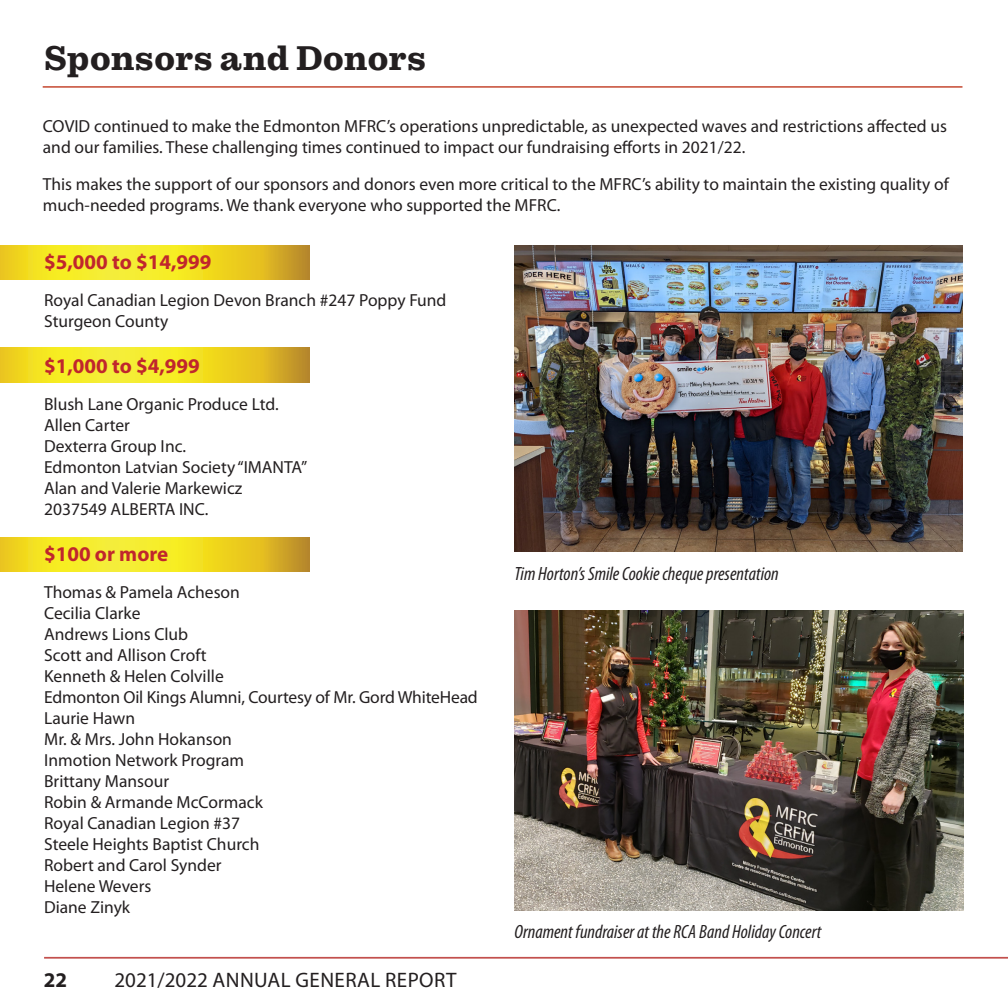
<style>
.page{position:relative;width:1008px;height:1008px;background:#fff}
.page>*{position:absolute;margin:0;border:0;box-sizing:border-box;transform-origin:0 0}
.t1{font:700 35px "Pulpo";letter-spacing:-.005em;color:#231f20}
.t2{font:700 21px "Myriad Pro";color:#c0262d}
.t3{font:21px "Myriad Pro";letter-spacing:.02em;color:#231f20}
.t4{font:700 21px "Myriad Pro";color:#231f20}
.t5{font:italic condensed 19.25px "Myriad Pro";color:#231f20}
.t6{font:17.5px/21px "Myriad Pro";color:#231f20}
</style>
<div class="page">
<svg style="left:0;top:245px;width:309px;height:35px;background:#ecd725"></svg>
<svg style="left:0;top:348px;width:309px;height:34px;background:#ecd725"></svg>
<svg style="left:0;top:537px;width:309px;height:35px;background:#ecd725"></svg>
<hr style="left:43px;top:86px;width:919px;height:2px;background:#cd624d">
<img style="left:514px;top:245px;width:448px;height:307px">
<img style="left:514px;top:610px;width:450px;height:300px">
<hr style="left:44px;top:957px;width:964px;height:2px;background:#c3504d">
<p class="t1" style="left:44px;top:38px;width:384px">Sponsors and Donors</p>
<p class="t6" style="left:43px;top:115px;width:906px">COVID continued to make the Edmonton MFRC’s operations unpredictable, as unexpected waves and restrictions affected us and our families. These challenging times continued to impact our fundraising efforts in 2021/22.</p>
<p class="t6" style="left:43px;top:173px;width:907px">This makes the support of our sponsors and donors even more critical to the MFRC’s ability to maintain the existing quality of much-needed programs. We thank everyone who supported the MFRC.</p>
<p class="t2" style="left:44px;top:248px;width:169px">$5,000 to $14,999</p>
<p class="t6" style="left:44px;top:289px;width:404px">Royal Canadian Legion Devon Branch #247 Poppy Fund</p>
<p class="t6" style="left:44px;top:310px;width:126px">Sturgeon County</p>
<p class="t2" style="left:44px;top:352px;width:157px">$1,000 to $4,999</p>
<p class="t6" style="left:44px;top:393px;width:236px">Blush Lane Organic Produce Ltd.</p>
<p class="t6" style="left:44px;top:414px;width:87px">Allen Carter</p>
<p class="t6" style="left:44px;top:435px;width:143px">Dexterra Group Inc.</p>
<p class="t6" style="left:44px;top:456px;width:265px">Edmonton Latvian Society “IMANTA”</p>
<p class="t6" style="left:44px;top:477px;width:200px">Alan and Valerie Markewicz</p>
<p class="t6" style="left:44px;top:498px;width:166px">2037549 ALBERTA INC.</p>
<p class="t2" style="left:44px;top:540px;width:126px">$100 or more</p>
<p class="t6" style="left:44px;top:581px;width:197px">Thomas &amp; Pamela Acheson</p>
<p class="t6" style="left:44px;top:602px;width:98px">Cecilia Clarke</p>
<p class="t6" style="left:44px;top:623px;width:146px">Andrews Lions Club</p>
<p class="t6" style="left:44px;top:644px;width:164px">Scott and Allison Croft</p>
<p class="t6" style="left:44px;top:665px;width:181px">Kenneth &amp; Helen Colville</p>
<p class="t6" style="left:44px;top:686px;width:435px">Edmonton Oil Kings Alumni, Courtesy of Mr. Gord WhiteHead</p>
<p class="t6" style="left:44px;top:707px;width:92px">Laurie Hawn</p>
<p class="t6" style="left:44px;top:728px;width:189px">Mr. &amp; Mrs. John Hokanson</p>
<p class="t6" style="left:44px;top:749px;width:201px">Inmotion Network Program</p>
<p class="t6" style="left:44px;top:770px;width:127px">Brittany Mansour</p>
<p class="t6" style="left:44px;top:791px;width:220px">Robin &amp; Armande McCormack</p>
<p class="t6" style="left:44px;top:812px;width:198px">Royal Canadian Legion #37</p>
<p class="t6" style="left:44px;top:833px;width:217px">Steele Heights Baptist Church</p>
<p class="t6" style="left:44px;top:854px;width:179px">Robert and Carol Synder</p>
<p class="t6" style="left:44px;top:875px;width:109px">Helene Wevers</p>
<p class="t6" style="left:44px;top:896px;width:88px">Diane Zinyk</p>
<p class="t4" style="left:44px;top:966px;width:25px">22</p>
<p class="t3" style="left:115px;top:967px;width:344px">2021/2022 ANNUAL GENERAL REPORT</p>
<p class="t5" style="left:515px;top:562px;width:266px">Tim Horton’s Smile Cookie cheque presentation</p>
<p class="t5" style="left:515px;top:920px;width:309px">Ornament fundraiser at the RCA Band Holiday Concert</p>
</div>
